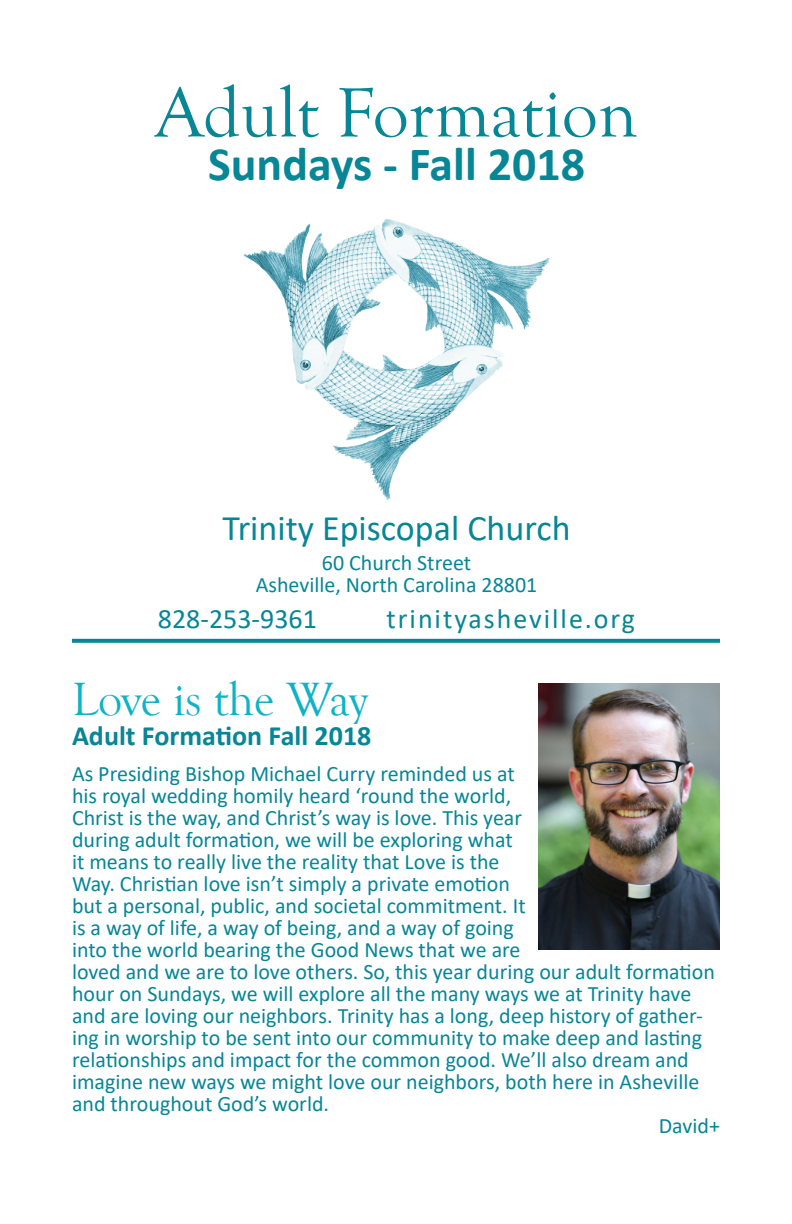
<style>
.page{position:relative;width:792px;height:1224px;background:#fff}
.page>*{position:absolute;margin:0;border:0;box-sizing:border-box;transform-origin:0 0}
.t1{font:72px "Goudy Old Style T";color:#078696}
.t2{font:700 48px "Calibri";color:#078696}
.t3{font:48px "Goudy Old Style T";letter-spacing:-.01em;color:#0eb3c6}
.t4{font:36px "Calibri";color:#078696}
.t5{font:700 28px "Calibri";color:#078696}
.t6{font:28px "Calibri";letter-spacing:.07em;color:#078696}
.t7{font:28px "Calibri";color:#078696}
.t8{font:22px/22px "Calibri";color:#078696}
</style>
<div class="page">
<img style="left:539px;top:683px;width:181px;height:266px">
<img style="left:243px;top:218px;width:307px;height:282px">
<svg style="left:72px;top:639px;width:648px;height:4px;background:#138c9b"></svg>
<p class="t1" style="left:156px;top:73px;width:484px">Adult Formation</p>
<p class="t2" style="left:208px;top:131px;width:379px">Sundays - Fall 2018</p>
<p class="t4" style="left:222px;top:503px;width:350px">Trinity Episcopal Church</p>
<p class="t8" style="left:322px;top:552px;width:151px">60 Church Street</p>
<p class="t8" style="left:256px;top:574px;width:283px">Asheville, North Carolina 28801</p>
<p class="t7" style="left:158px;top:600px;width:161px">828-253-9361</p>
<p class="t6" style="left:387px;top:600px;width:250px">trinityasheville.org</p>
<p class="t3" style="left:72px;top:673px;width:297px">Love is the Way</p>
<p class="t5" style="left:72px;top:716px;width:301px">Adult Formation Fall 2018</p>
<p class="t8" style="left:72px;top:763px;width:645px">As Presiding Bishop Michael Curry reminded us at<br>his royal wedding homily heard ‘round the world,<br>Christ is the way, and Christ’s way is love. This year<br>during adult formation, we will be exploring what<br>it means to really live the reality that Love is the<br>Way. Christian love isn’t simply a private emotion<br>but a personal, public, and societal commitment. It<br>is a way of life, a way of being, and a way of going<br>into the world bearing the Good News that we are<br>loved and we are to love others. So, this year during our adult formation hour on Sundays, we will explore all the many ways we at Trinity have and are loving our neighbors. Trinity has a long, deep history of gather&shy;ing in worship to be sent into our community to make deep and lasting relationships and impact for the common good. We’ll also dream and imagine new ways we might love our neighbors, both here in Asheville and throughout God’s world.</p>
<p class="t8" style="left:659px;top:1115px;width:63px">David+</p>
</div>
